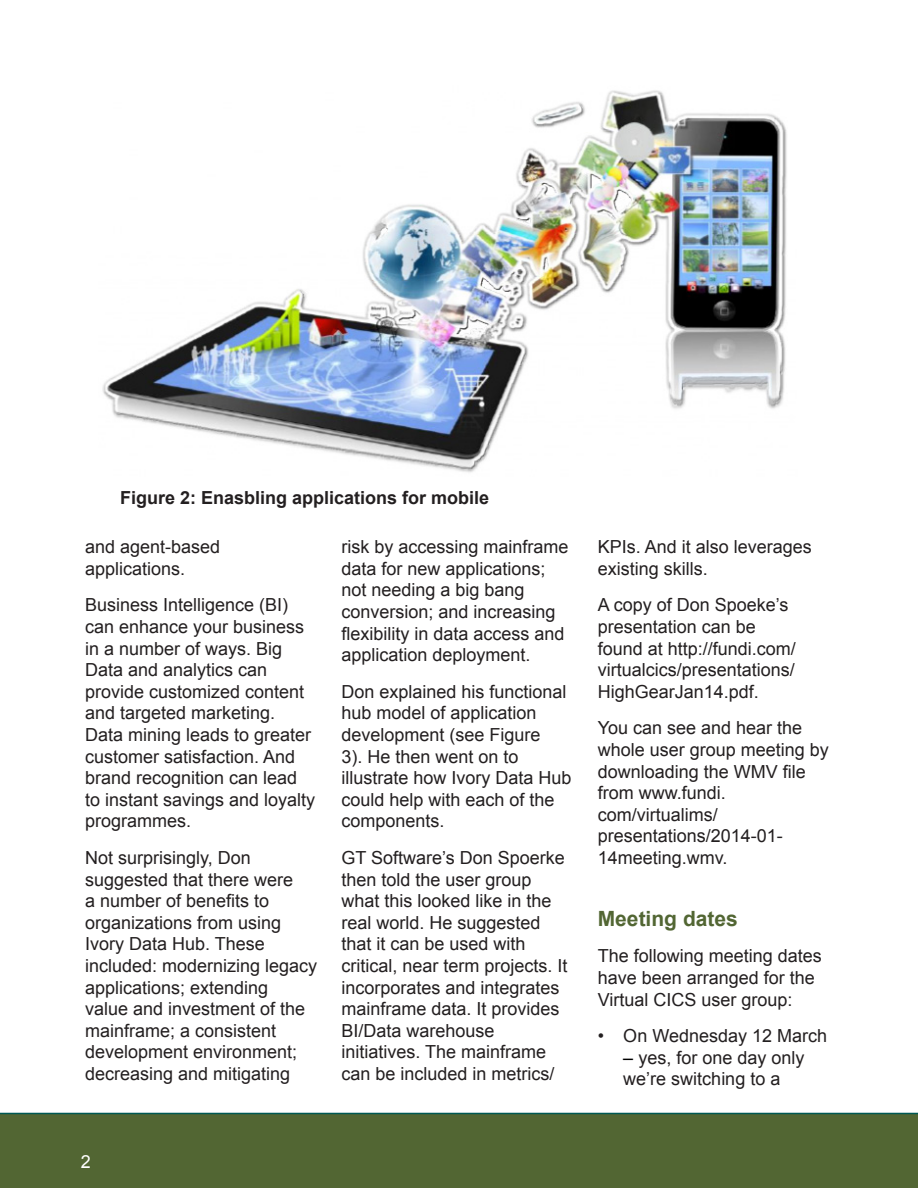
<style>
.page{position:relative;width:918px;height:1188px;background:#fff}
.page>*{position:absolute;margin:0;border:0;box-sizing:border-box;transform-origin:0 0}
.text{font:700 21px "Arial";color:#526633}
.text-2{font:18px/21.6px "Arial";color:#231f20}
.blob{font:18px/21.6px "Arial";color:#231f20}
.t1{font:700 18px "Arial";color:#231f20}
.t2{font:18px "Arial";color:#fff}
.s1{color:#000}
</style>
<div class="page">
<div style="left:0;top:1113px;width:918px;height:75px;background:#526633"></div>
<img style="left:102px;top:90px;width:685px;height:383px">
<p class="t1" style="left:120px;top:486px;width:371px">Figure 2: Enasbling applications for mobile</p>
<p class="text-2" style="left:85px;top:536px;width:137px">and agent-based applications.</p>
<p class="text-2" style="left:85px;top:594px;width:232px">Business Intelligence (BI) can enhance your business in a number of ways. Big<br>Data and analytics can provide customized content and targeted marketing.<br>Data mining leads to greater customer satisfaction. And brand recognition can lead to instant savings and loyalty programmes.</p>
<p class="text-2" style="left:85px;top:847px;width:234px">Not surprisingly, Don suggested that there were<br>a number of benefits to organizations from using<br>Ivory Data Hub. These included: modernizing legacy applications; extending<br>value and investment of the mainframe; a consistent development environment; decreasing and mitigating</p>
<p class="text-2" style="left:341px;top:536px;width:229px">risk by accessing mainframe data for new applications; not needing a big bang conversion; and increasing flexibility in data access and application deployment.</p>
<p class="text-2" style="left:341px;top:681px;width:232px">Don explained his functional hub model of application development (see Figure<br>3). He then went on to illustrate how Ivory Data Hub could help with each of the components.</p>
<p class="text-2" style="left:341px;top:847px;width:228px">GT Software’s Don Spoerke then told the user group what this looked like in the real world. He suggested that it can be used with critical, near term projects. It incorporates and integrates mainframe data. It provides<br>BI/Data warehouse initiatives. The mainframe can be included in metrics/</p>
<p class="t2" style="left:81px;top:1150px;width:12px">2</p>
<p class="text-2" style="left:598px;top:536px;width:216px">KPIs. And it also leverages existing skills.</p>
<p class="text-2" style="left:598px;top:594px;width:200px">A copy of Don Spoeke’s presentation can be found at http://fundi.com/ virtualcics/presentations/<br>HighGearJan14.pdf.</p>
<p class="text-2" style="left:598px;top:717px;width:233px">You can see and hear the whole user group meeting by downloading the WMV file from www.fundi. com/virtualims/ presentations/2014-01-<br>14meeting.wmv.</p>
<p class="text" style="left:598px;top:904px;width:142px">Meeting dates</p>
<p class="text-2" style="left:598px;top:945px;width:226px">The following meeting dates have been arranged for the<br>Virtual CICS user group:</p>
<p class="blob" style="left:598px;top:1025px;width:231px">• On Wednesday 12 March</p>
<p class="blob" style="left:623px;top:1047px;width:183px"><span class="s1">–</span> yes, for one day only we’re switching to a</p>
</div>
